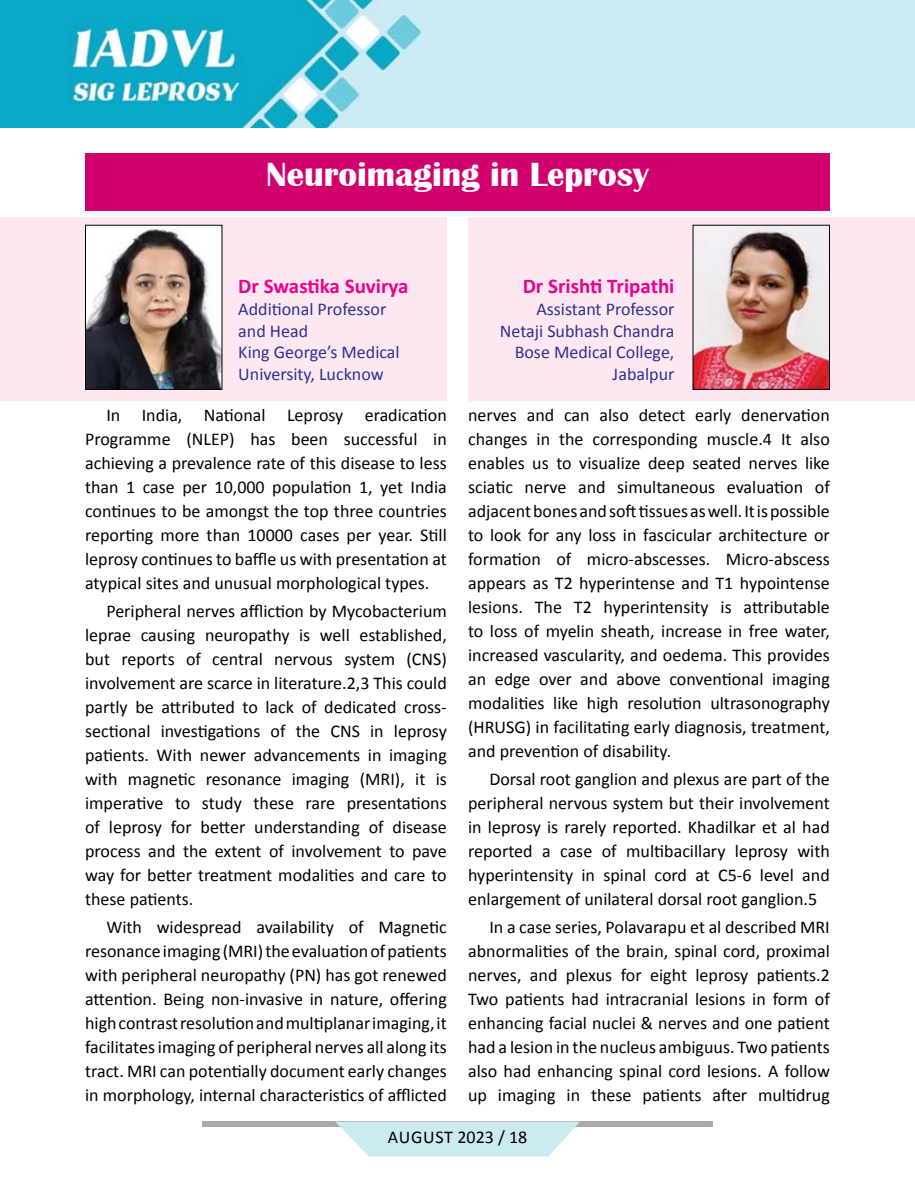
<style>
.page{position:relative;width:915px;height:1191px;background:#fff}
.page>*{position:absolute;margin:0;border:0;box-sizing:border-box;transform-origin:0 0}
.t1{font:700 34.5px "Britannic";color:#fff}
.t2{font:700 21px "Calibri";color:#ec008c}
.t3{font:18px/24px "Calibri";color:#000;text-align:justify}
.t4{font:18px/21.6px "Calibri";color:#2e3192}
.t5{font:18px "Calibri";letter-spacing:.025em;color:#000}
</style>
<div class="page">
<div style="left:202px;top:1121px;width:510px;height:6px;background:#a7a9ac"></div>
<svg style="left:335px;top:1121px;width:244px;height:35px"></svg>
<img style="left:0;top:0;width:914px;height:127px">
<div style="left:0;top:217px;width:446px;height:184px;background:#fde8f1"></div>
<div style="left:468px;top:217px;width:446px;height:184px;background:#fde8f1"></div>
<div style="left:85px;top:153px;width:744px;height:57px;background:#d2006e"></div>
<img style="left:87px;top:227px;width:133px;height:161px">
<div style="left:85px;top:225px;width:137px;height:165px;border:1px solid #000"></div>
<img style="left:694px;top:227px;width:133px;height:161px">
<h1 class="t1" style="left:266px;top:155px;width:384px">Neuroimaging in Leprosy</h1>
<p class="t2" style="left:238px;top:273px;width:172px">Dr Swastika Suvirya</p>
<p class="t4" style="left:238px;top:298px;width:163px">Additional Professor and Head<br>King George’s Medical<br>University, Lucknow</p>
<p class="t3" style="left:85px;top:403px;width:363px;text-indent:21px">In India, National Leprosy eradication Programme (NLEP) has been successful in achieving a prevalence rate of this disease to less than 1 case per 10,000 population 1, yet India continues to be amongst the top three countries reporting more than 10000 cases per year. Still leprosy continues to baffle us with presentation at atypical sites and unusual morphological types.</p>
<p class="t3" style="left:85px;top:599px;width:363px;text-indent:21px">Peripheral nerves affliction by Mycobacterium leprae causing neuropathy is well established, but reports of central nervous system (CNS) involvement are scarce in literature.2,3 This could partly be attributed to lack of dedicated cross&shy;sectional investigations of the CNS in leprosy patients. With newer advancements in imaging with magnetic resonance imaging (MRI), it is imperative to study these rare presentations of leprosy for better understanding of disease process and the extent of involvement to pave way for better treatment modalities and care to these patients.</p>
<p class="t3" style="left:85px;top:915px;width:363px;text-indent:21px">With widespread availability of Magnetic resonance imaging (MRI) the evaluation of patients with peripheral neuropathy (PN) has got renewed attention. Being non-invasive in nature, offering high contrast resolution and multiplanar imaging, it facilitates imaging of peripheral nerves all along its tract. MRI can potentially document early changes in morphology, internal characteristics of afflicted</p>
<p class="t2" style="left:522px;top:273px;width:153px">Dr Srishti Tripathi</p>
<p class="t4" style="left:499px;top:298px;width:176px;text-align:right">Assistant Professor<br>Netaji Subhash Chandra<br>Bose Medical College,<br>Jabalpur</p>
<p class="t3" style="left:468px;top:403px;width:363px">nerves and can also detect early denervation changes in the corresponding muscle.4 It also enables us to visualize deep seated nerves like sciatic nerve and simultaneous evaluation of adjacent bones and soft tissues as well. It is possible to look for any loss in fascicular architecture or formation of micro-abscesses. Micro-abscess appears as T2 hyperintense and T1 hypointense lesions. The T2 hyperintensity is attributable to loss of myelin sheath, increase in free water, increased vascularity, and oedema. This provides an edge over and above conventional imaging modalities like high resolution ultrasonography (HRUSG) in facilitating early diagnosis, treatment, and prevention of disability.</p>
<p class="t3" style="left:468px;top:767px;width:363px;text-indent:21px">Dorsal root ganglion and plexus are part of the peripheral nervous system but their involvement in leprosy is rarely reported. Khadilkar et al had reported a case of multibacillary leprosy with hyperintensity in spinal cord at C5-6 level and enlargement of unilateral dorsal root ganglion.5</p>
<p class="t3" style="left:468px;top:915px;width:363px;text-indent:21px">In a case series, Polavarapu et al described MRI abnormalities of the brain, spinal cord, proximal nerves, and plexus for eight leprosy patients.2<br>Two patients had intracranial lesions in form of enhancing facial nuclei &amp; nerves and one patient had a lesion in the nucleus ambiguus. Two patients also had enhancing spinal cord lesions. A follow up imaging in these patients after multidrug</p>
<p class="t5" style="left:388px;top:1125px;width:141px">august 2023 / 18</p>
</div>
